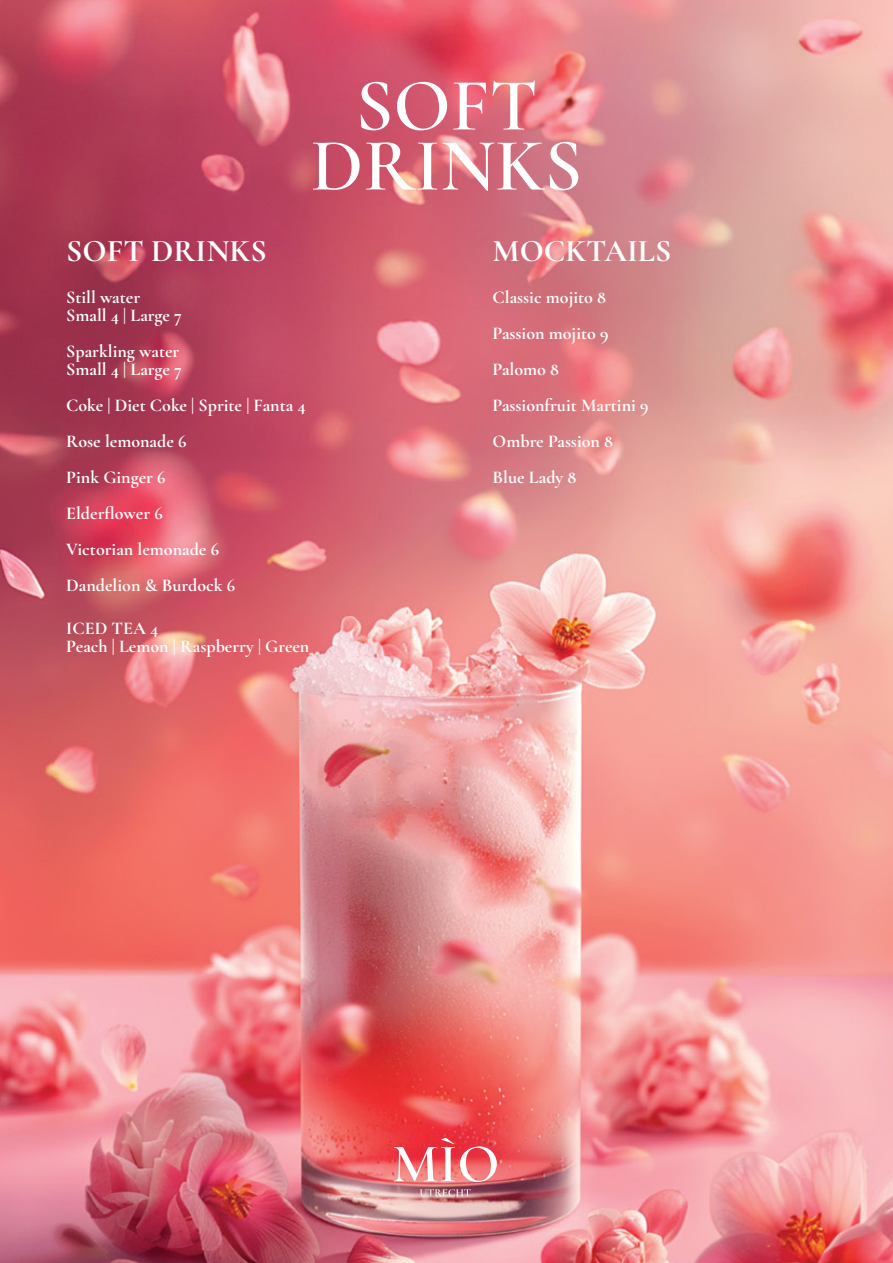
<style>
.page{position:relative;width:893px;height:1263px;background:#fff}
.page>*{position:absolute;margin:0;border:0;box-sizing:border-box;transform-origin:0 0}
.t1{font:600 75px/60px "Cormorant Garamond";color:#fff;text-align:center}
.t2{font:700 31.65px "Cormorant Garamond";color:#fff}
.t3{font:700 18px/36px "Cormorant Garamond";color:#fff}
</style>
<div class="page">
<img style="left:0;top:0;width:893px;height:1263px">
<svg style="left:420px;top:1189px;width:51px;height:7px"></svg>
<svg style="left:394px;top:1138px;width:103px;height:44px"></svg>
<h1 class="t1" style="left:311px;top:75px;width:273px">SOFT<br>DRINKS</h1>
<h2 class="t2" style="left:66px;top:231px;width:202px">SOFT DRINKS</h2>
<p class="t3" style="left:66px;top:288px;width:117px;line-height:18px">Still water<br>Small 4 | Large 7</p>
<p class="t3" style="left:66px;top:342px;width:117px;line-height:18px">Sparkling water<br>Small 4 | Large 7</p>
<p class="t3" style="left:66px;top:387px;width:241px">Coke | Diet Coke | Sprite | Fanta 4<br>Rose lemonade 6<br>Pink Ginger 6<br>Elderflower 6<br>Victorian lemonade 6<br>Dandelion &amp; Burdock 6</p>
<p class="t3" style="left:66px;top:620px;width:245px;line-height:18px">ICED TEA 4<br>Peach | Lemon | Raspberry | Green</p>
<h2 class="t2" style="left:493px;top:231px;width:180px">MOCKTAILS</h2>
<p class="t3" style="left:493px;top:279px;width:157px">Classic mojito 8<br>Passion mojito 9<br>Palomo 8<br>Passionfruit Martini 9<br>Ombre Passion 8<br>Blue Lady 8</p>
</div>
